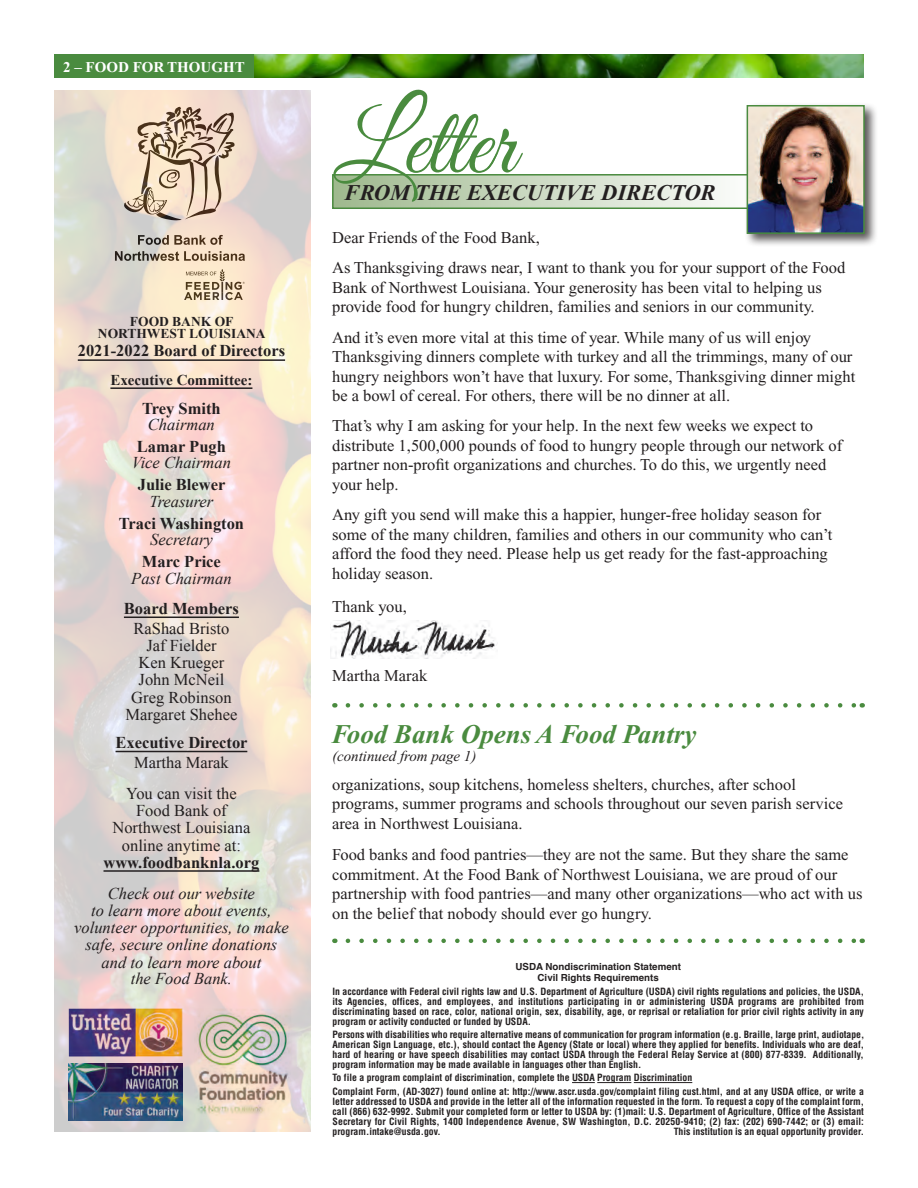
<style>
.page{position:relative;width:918px;height:1188px;background:#fff}
.page>*{position:absolute;margin:0;border:0;box-sizing:border-box;transform-origin:0 0}
.t1{font:97.5px "Great Vibes";color:#4a8b3f}
.t2{font:italic 700 27px "Times New Roman";color:#4a8b3f}
.t3{font:italic 700 22.5px "Times New Roman";color:#231f20}
.Normal__Web{font:16.5px/19.5px "Times New Roman";color:#231f20}
.t4{font:italic 16.5px/17.1px "Times New Roman";color:#231f20;text-align:center}
.t5{font:16.5px/17.2px "Times New Roman";color:#231f20;text-align:center}
.Heading_1{font:700 16.5px "Times New Roman";color:#231f20}
.t6{font:italic 15px "Times New Roman";color:#231f20}
.t7{font:700 15px "Times New Roman";color:#231f20}
.t8{font:700 15px "Times New Roman";color:#fff}
.t9{font:700 13.5px/12px "Times New Roman";color:#231f20;text-align:center}
.t10{font:700 condensed 9.75px/10.1px "Helvetica";color:#231f20;text-align:justify}
.t11{font:700 9.75px/10.4px "Helvetica";color:#231f20;text-align:center}
.s1{font-weight:700}
</style>
<div class="page">
<div style="left:332px;top:175px;width:426px;height:33px;background:linear-gradient(to right,#9eb88d,#fdfefd)"></div>
<div style="left:332px;top:174px;width:422px;height:35px;border:2px solid #4a8b3f"></div>
<svg style="left:572px;top:1082px;width:23px;height:1px"></svg>
<hr style="left:597px;top:1082px;width:34px;height:1px;background:#231f20">
<hr style="left:634px;top:1082px;width:58px;height:1px;background:#231f20">
<img style="left:54px;top:91px;width:256px;height:1041px">
<div style="left:744px;top:102px;width:134px;height:145px;background:#231f20;opacity:.75"></div>
<img style="left:750px;top:108px;width:112px;height:123px">
<div style="left:747px;top:105px;width:118px;height:129px;border:2px solid #4a8b3f"></div>
<img style="left:330px;top:620px;width:165px;height:39px">
<img style="left:254px;top:54px;width:610px;height:24px">
<div style="left:54px;top:54px;width:200px;height:24px;background:#4a8b3f"></div>
<svg style="left:348px;top:703px;width:507px;height:5px"></svg>
<svg style="left:348px;top:939px;width:507px;height:4px"></svg>
<hr style="left:78px;top:359px;width:207px;height:2px;background:#231f20">
<hr style="left:110px;top:387px;width:142px;height:2px;background:#231f20">
<hr style="left:124px;top:617px;width:115px;height:1px;background:#231f20">
<hr style="left:116px;top:751px;width:131px;height:1px;background:#231f20">
<hr style="left:104px;top:870px;width:155px;height:2px;background:#231f20">
<p class="t8" style="left:63px;top:58px;width:183px">2 – FOOD FOR THOUGHT</p>
<p class="t9" style="left:98px;top:316px;width:169px">FOOD BANK OF<br>NORTHWEST LOUISIANA</p>
<p class="Heading_1" style="left:78px;top:339px;width:209px">2021-2022 Board of Directors</p>
<p class="t7" style="left:110px;top:370px;width:144px">Executive Committee:</p>
<p class="Heading_1" style="left:142px;top:397px;width:80px">Trey Smith</p>
<p class="t4" style="left:148px;top:416px;width:68px">Chairman</p>
<p class="Heading_1" style="left:137px;top:435px;width:91px">Lamar Pugh</p>
<p class="t4" style="left:132px;top:454px;width:101px">Vice Chairman</p>
<p class="Heading_1" style="left:138px;top:473px;width:89px">Julie Blewer</p>
<p class="t4" style="left:150px;top:492px;width:65px">Treasurer</p>
<p class="Heading_1" style="left:119px;top:512px;width:127px">Traci Washington</p>
<p class="t4" style="left:150px;top:531px;width:64px">Secretary</p>
<p class="Heading_1" style="left:142px;top:550px;width:80px">Marc Price</p>
<p class="t4" style="left:131px;top:569px;width:102px">Past Chairman</p>
<p class="Heading_1" style="left:124px;top:597px;width:117px">Board Members</p>
<p class="t5" style="left:134px;top:619px;width:97px">RaShad Bristo</p>
<p class="t5" style="left:146px;top:637px;width:72px">Jaf Fielder</p>
<p class="t5" style="left:139px;top:654px;width:87px">Ken Krueger</p>
<p class="t5" style="left:139px;top:671px;width:87px">John McNeil</p>
<p class="t5" style="left:131px;top:688px;width:102px">Greg Robinson</p>
<p class="t5" style="left:125px;top:705px;width:113px">Margaret Shehee</p>
<p class="Heading_1" style="left:116px;top:732px;width:134px">Executive Director</p>
<p class="t5" style="left:134px;top:754px;width:96px">Martha Marak</p>
<p class="t5" style="left:103px;top:785px;width:157px">You can visit the<br>Food Bank of<br>Northwest Louisiana online anytime at: <span class="s1">www.foodbanknla.org</span></p>
<p class="t4" style="left:74px;top:884px;width:216px">Check out our website<br>to learn more about events, volunteer opportunities, to make safe, secure online donations and to learn more about<br>the Food Bank.</p>
<p class="t1" style="left:334px;top:90px;width:183px">Letter</p>
<p class="t3" style="left:345px;top:181px;width:372px">FROM THE EXECUTIVE DIRECTOR</p>
<p class="Normal__Web" style="left:332px;top:228px;width:209px">Dear Friends of the Food Bank,</p>
<p class="Normal__Web" style="left:332px;top:258px;width:515px">As Thanksgiving draws near, I want to thank you for your support of the Food<br>Bank of Northwest Louisiana. Your generosity has been vital to helping us provide food for hungry children, families and seniors in our community.</p>
<p class="Normal__Web" style="left:332px;top:327px;width:525px">And it’s even more vital at this time of year. While many of us will enjoy Thanksgiving dinners complete with turkey and all the trimmings, many of our hungry neighbors won’t have that luxury. For some, Thanksgiving dinner might be a bowl of cereal. For others, there will be no dinner at all.</p>
<p class="Normal__Web" style="left:332px;top:416px;width:512px">That’s why I am asking for your help. In the next few weeks we expect to distribute 1,500,000 pounds of food to hungry people through our network of partner non-profit organizations and churches. To do this, we urgently need your help.</p>
<p class="Normal__Web" style="left:332px;top:505px;width:502px">Any gift you send will make this a happier, hunger-free holiday season for some of the many children, families and others in our community who can’t afford the food they need. Please help us get ready for the fast-approaching holiday season.</p>
<p class="Normal__Web" style="left:332px;top:597px;width:76px">Thank you,</p>
<p class="Normal__Web" style="left:332px;top:666px;width:97px">Martha Marak</p>
<p class="t2" style="left:332px;top:720px;width:366px">Food Bank Opens A Food Pantry</p>
<p class="t6" style="left:332px;top:748px;width:146px">(continued from page 1)</p>
<p class="Normal__Web" style="left:332px;top:774px;width:512px">organizations, soup kitchens, homeless shelters, churches, after school programs, summer programs and schools throughout our seven parish service area in Northwest Louisiana.</p>
<p class="Normal__Web" style="left:332px;top:844px;width:532px">Food banks and food pantries—they are not the same. But they share the same commitment. At the Food Bank of Northwest Louisiana, we are proud of our partnership with food pantries—and many other organizations—who act with us on the belief that nobody should ever go hungry.</p>
<p class="t11" style="left:516px;top:962px;width:167px">USDA Nondiscrimination Statement<br>Civil Rights Requirements</p>
<p class="t10" style="left:333px;top:986px;width:533px">In accordance with Federal civil rights law and U.S. Department of Agriculture (USDA) civil rights regulations and policies, the USDA, its Agencies, offices, and employees, and institutions participating in or administering USDA programs are prohibited from discriminating based on race, color, national origin, sex, disability, age, or reprisal or retaliation for prior civil rights activity in any program or activity conducted or funded by USDA.</p>
<p class="t10" style="left:333px;top:1030px;width:533px">Persons with disabilities who require alternative means of communication for program information (e.g. Braille, large print, audiotape, American Sign Language, etc.), should contact the Agency (State or local) where they applied for benefits. Individuals who are deaf, hard of hearing or have speech disabilities may contact USDA through the Federal Relay Service at (800) 877-8339. Additionally, program information may be made available in languages other than English.</p>
<p class="t10" style="left:333px;top:1071px;width:533px;line-height:13px">To file a program complaint of discrimination, complete the USDA Program Discrimination<br>Complaint Form, (AD-3027) found online at: http://www.ascr.usda.gov/complaint filing cust.html, and at any USDA office, or write a</p>
<p class="t10" style="left:333px;top:1096px;width:533px">letter addressed to USDA and provide in the letter all of the information requested in the form. To request a copy of the complaint form, call (866) 632-9992. Submit your completed form or letter to USDA by: (1)mail: U.S. Department of Agriculture, Office of the Assistant Secretary for Civil Rights, 1400 Independence Avenue, SW Washington, D.C. 20250-9410; (2) fax: (202) 690-7442; or (3) email: program.intake@usda.gov.</p>
<p class="t10" style="left:674px;top:1126px;width:192px">This institution is an equal opportunity provider.</p>
</div>
